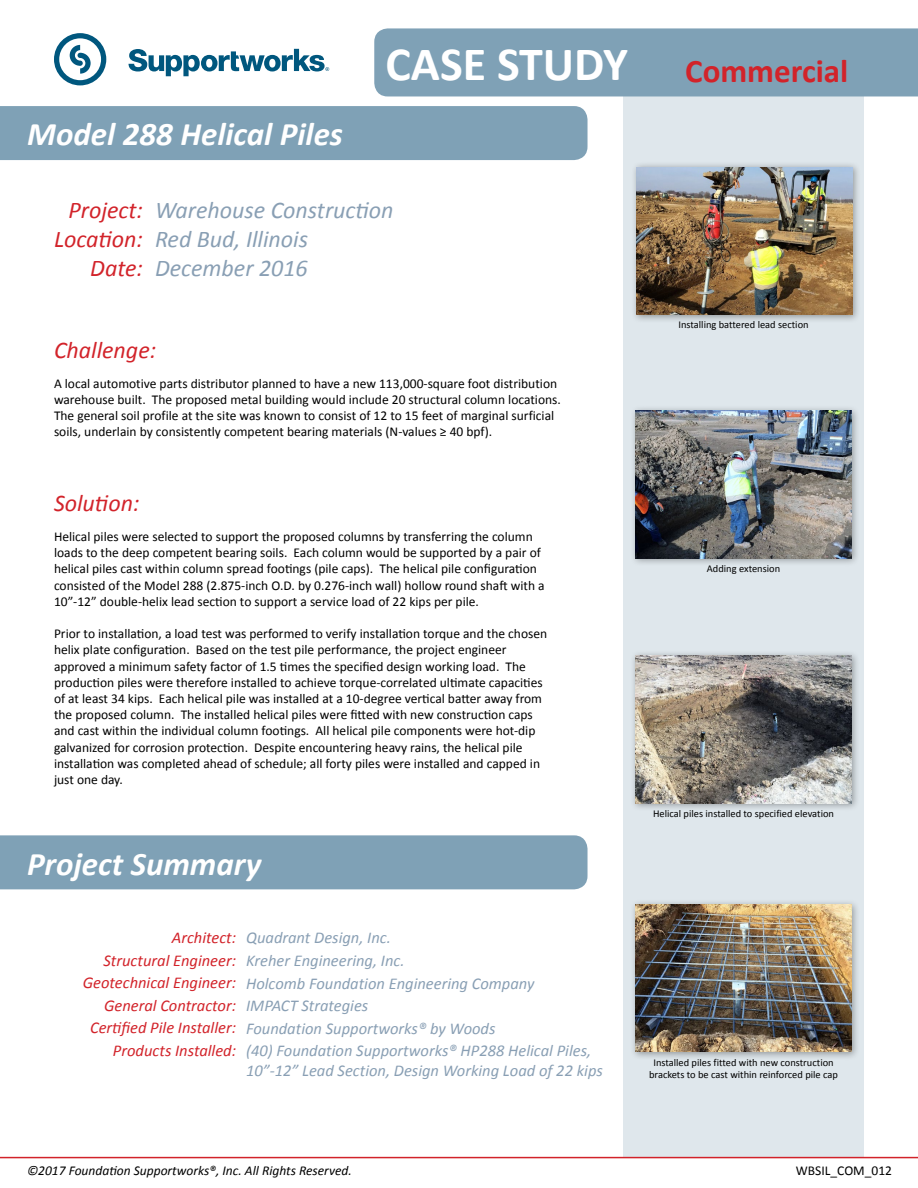
<style>
.page{position:relative;width:918px;height:1188px;background:#fff}
.page>*{position:absolute;margin:0;border:0;box-sizing:border-box;transform-origin:0 0}
.t1{font:italic 700 33px "Calibri";color:#fff}
.t2{font:700 33px "Calibri";color:#d2232a}
.t3{font:italic 24px/28.8px "Calibri";color:#899fb4}
.t4{font:italic 24px/28.8px "Calibri";color:#d2232a;text-align:right}
.t5{font:italic 16.5px/22.5px "Calibri";color:#899fb4}
.t6{font:italic 16.5px/22.5px "Calibri";color:#d2232a;text-align:right}
.t7{font:13.5px/16.2px "Calibri";color:#000}
.t8{font:italic 13.5px "Calibri";color:#000}
.t9{font:10.5px/12.6px "Calibri";color:#000;text-align:center}
.s1{font-size:48px;color:#fff}
</style>
<div class="page">
<div style="left:623px;top:75px;width:241px;height:1082px;background:#dfe7ec"></div>
<div style="left:374px;top:28px;width:544px;height:68px;background:#7fa1b6"></div>
<div style="left:0;top:106px;width:588px;height:54px;background:#7fa1b6"></div>
<hr style="left:0;top:1157px;width:918px;height:1px;background:#d2232a">
<div style="left:0;top:835px;width:588px;height:54px;background:#7fa1b6"></div>
<div style="left:631px;top:161px;width:230px;height:162px;background:#000;opacity:.35"></div>
<img style="left:636px;top:167px;width:216px;height:147px">
<div style="left:630px;top:405px;width:230px;height:162px;background:#000;opacity:.35"></div>
<img style="left:636px;top:411px;width:216px;height:147px">
<div style="left:630px;top:899px;width:230px;height:162px;background:#000;opacity:.35"></div>
<img style="left:636px;top:904px;width:216px;height:148px">
<div style="left:630px;top:650px;width:230px;height:162px;background:#000;opacity:.35"></div>
<img style="left:636px;top:656px;width:216px;height:147px">
<svg style="left:54px;top:33px;width:52px;height:52px"></svg>
<svg style="left:129px;top:49px;width:200px;height:27px"></svg>
<h1 class="t1" style="left:27px;top:114px;width:317px">Model 288 Helical Piles</h1>
<h1 class="t2" style="left:386px;top:50px;width:464px"><span class="s1">CASE STUDY</span> Commercial</h1>
<h2 class="t4" style="left:54px;top:195px;width:91px">Project:<br>Location:<br>Date:</h2>
<h2 class="t3" style="left:155px;top:195px;width:240px">Warehouse Construction<br>Red Bud, Illinois<br>December 2016</h2>
<h2 class="t4" style="left:54px;top:335px;width:104px">Challenge:</h2>
<p class="t7" style="left:54px;top:375px;width:508px">A local automotive parts distributor planned to have a new 113,000-square foot distribution warehouse built. The proposed metal building would include 20 structural column locations.<br>The general soil profile at the site was known to consist of 12 to 15 feet of marginal surficial soils, underlain by consistently competent bearing materials (N-values ≥ 40 bpf).</p>
<h2 class="t4" style="left:54px;top:488px;width:87px">Solution:</h2>
<p class="t7" style="left:54px;top:528px;width:492px">Helical piles were selected to support the proposed columns by transferring the column loads to the deep competent bearing soils. Each column would be supported by a pair of helical piles cast within column spread footings (pile caps). The helical pile configuration consisted of the Model 288 (2.875-inch O.D. by 0.276-inch wall) hollow round shaft with a 10”-12” double-helix lead section to support a service load of 22 kips per pile.</p>
<p class="t7" style="left:54px;top:626px;width:495px">Prior to installation, a load test was performed to verify installation torque and the chosen helix plate configuration. Based on the test pile performance, the project engineer approved a minimum safety factor of 1.5 times the specified design working load. The production piles were therefore installed to achieve torque-correlated ultimate capacities of at least 34 kips. Each helical pile was installed at a 10-degree vertical batter away from the proposed column. The installed helical piles were fitted with new construction caps and cast within the individual column footings. All helical pile components were hot-dip galvanized for corrosion protection. Despite encountering heavy rains, the helical pile installation was completed ahead of schedule; all forty piles were installed and capped in just one day.</p>
<h1 class="t1" style="left:27px;top:843px;width:236px">Project Summary</h1>
<p class="t6" style="left:83px;top:926px;width:155px">Architect:<br>Structural Engineer:<br>Geotechnical Engineer:<br>General Contractor:<br>Certified Pile Installer:<br>Products Installed:</p>
<p class="t5" style="left:246px;top:926px;width:347px">Quadrant Design, Inc.<br>Kreher Engineering, Inc.<br>Holcomb Foundation Engineering Company<br>IMPACT Strategies<br>Foundation Supportworks® by Woods<br>(40) Foundation Supportworks® HP288 Helical Piles,</p>
<p class="t5" style="left:246px;top:1058px;width:358px">10”-12” Lead Section, Design Working Load of 22 kips</p>
<p class="t9" style="left:678px;top:319px;width:132px">Installing battered lead section</p>
<p class="t9" style="left:707px;top:563px;width:75px">Adding extension</p>
<p class="t9" style="left:653px;top:807px;width:183px">Helical piles installed to specified elevation</p>
<p class="t9" style="left:649px;top:1056px;width:190px">Installed piles fitted with new construction brackets to be cast within reinforced pile cap</p>
<p class="t8" style="left:27px;top:1162px;width:326px">©2017 Foundation Supportworks®, Inc. All Rights Reserved.</p>
<p class="t7" style="left:796px;top:1163px;width:98px">WBSIL_COM_012</p>
</div>
